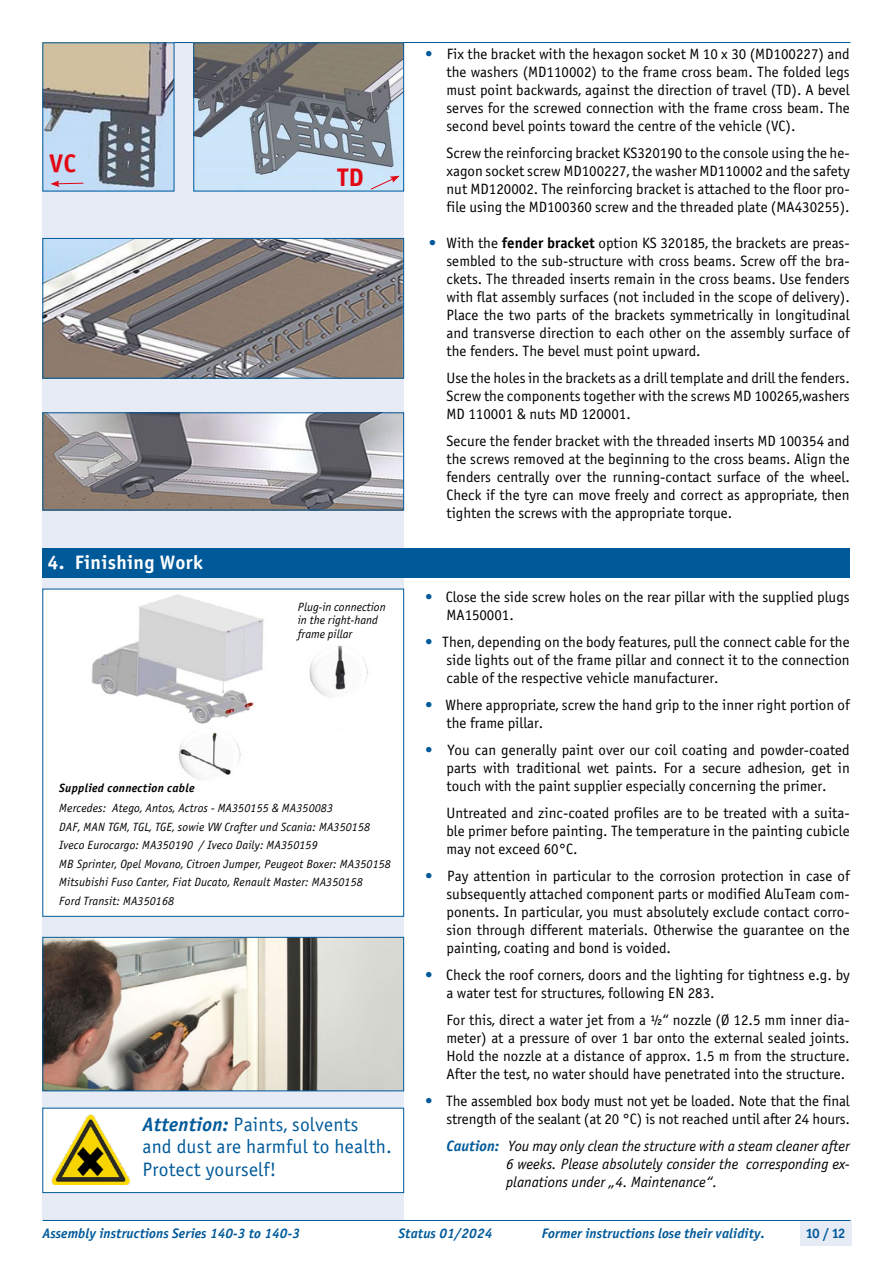
<style>
.page{position:relative;width:893px;height:1263px;background:#fff}
.page>*{position:absolute;margin:0;border:0;box-sizing:border-box;transform-origin:0 0}
.t1{font:25.5px "Officina Sans Bold ITC";color:#e30613}
.t2{font:19.5px/22.5px "Officina Sans Book ITC";letter-spacing:.01em;color:#005a9a}
.t3{font:19.5px "Officina Sans Bold ITC";letter-spacing:.02em;color:#fff}
.t4{font:15px/18px "Officina Sans Book ITC";color:#000;text-align:justify}
.t5{font:italic 15px/18px "Officina Sans Book ITC";color:#000;text-align:justify}
.t6{font:italic 13.8px "Officina Sans Bold ITC";letter-spacing:.005em;color:#005a9a}
.t7{font:13.8px "Officina Sans Bold ITC";color:#005a9a}
.t8{font:italic 12px/18.5px "Officina Sans Book ITC";letter-spacing:.01em;color:#000}
.t9{font:italic 12px "Officina Sans Bold ITC";letter-spacing:.02em;color:#000}
.s1{font-family:"Officina Sans Bold ITC";font-style:italic}
.s2{color:#005a9a}
.s3{font-family:"Officina Sans Bold ITC"}
.s4{font-family:"Officina Sans Bold ITC";color:#005a9a}
</style>
<div class="page">
<div style="left:43px;top:42px;width:361px;height:1178px;background:#e6ebf6"></div>
<div style="left:800px;top:1220px;width:51px;height:26px;background:#e6ebf6"></div>
<hr style="left:43px;top:1220px;width:807px;height:1px;background:#005a9a">
<hr style="left:43px;top:42px;width:807px;height:1px;background:#005a9a">
<img style="left:45px;top:939px;width:357px;height:150px">
<div style="left:43px;top:937px;width:361px;height:154px;border:1px solid #005a9a"></div>
<div style="left:43px;top:1108px;width:361px;height:84px;background:#fff"></div>
<img style="left:51px;top:1115px;width:78px;height:69px">
<div style="left:43px;top:1108px;width:361px;height:85px;border:1px solid #005a9a"></div>
<div style="left:43px;top:549px;width:807px;height:29px;background:#005a9a"></div>
<div style="left:43px;top:589px;width:361px;height:327px;background:#fff"></div>
<img style="left:91px;top:594px;width:277px;height:186px">
<div style="left:43px;top:589px;width:361px;height:328px;border:1px solid #005a9a"></div>
<img style="left:195px;top:45px;width:207px;height:144px">
<div style="left:193px;top:43px;width:211px;height:148px;border:1px solid #005a9a"></div>
<svg style="left:370px;top:176px;width:30px;height:14px"></svg>
<img style="left:45px;top:45px;width:127px;height:144px">
<svg style="left:50px;top:180px;width:34px;height:7px"></svg>
<img style="left:45px;top:240px;width:357px;height:136px">
<div style="left:43px;top:238px;width:361px;height:140px;border:1px solid #005a9a"></div>
<img style="left:45px;top:414px;width:357px;height:94px">
<div style="left:43px;top:412px;width:361px;height:98px;border:1px solid #005a9a"></div>
<h1 class="t1" style="left:49px;top:148px;width:28px">VC</h1>
<h1 class="t1" style="left:338px;top:161px;width:28px">TD</h1>
<h2 class="t3" style="left:47px;top:551px;width:157px">4. Finishing Work</h2>
<p class="t8" style="left:298px;top:600px;width:89px;line-height:13.5px">Plug-in connection in the right-hand frame pillar</p>
<p class="t9" style="left:59px;top:780px;width:137px">Supplied connection cable</p>
<p class="t8" style="left:59px;top:799px;width:333px">Mercedes: Atego, Antos, Actros - MA350155 &amp; MA350083<br>DAF, MAN TGM, TGL, TGE, sowie VW Crafter und Scania: MA350158<br>Iveco Eurocargo: MA350190 / Iveco Daily: MA350159<br>MB Sprinter, Opel Movano, Citroen Jumper, Peugeot Boxer: MA350158<br>Mitsubishi Fuso Canter, Fiat Ducato, Renault Master: MA350158<br>Ford Transit: MA350168</p>
<h2 class="t2" style="left:142px;top:1113px;width:251px"><span class="s1">Attention:</span> Paints, solvents and dust are harmful to health.<br>Protect yourself!</h2>
<p class="t4" style="left:446px;top:45px;width:405px;text-indent:-21px"><span class="s2">•</span> Fix the bracket with the hexagon socket M 10 x 30 (MD100227) and the washers (MD110002) to the frame cross beam. The folded legs must point backwards, against the direction of travel (TD). A bevel serves for the screwed connection with the frame cross beam. The second bevel points toward the centre of the vehicle (VC).</p>
<p class="t4" style="left:446px;top:144px;width:405px">Screw the reinforcing bracket KS320190 to the console using the he&shy;xagon socket screw MD100227, the washer MD110002 and the safety nut MD120002. The reinforcing bracket is attached to the floor pro&shy;file using the MD100360 screw and the threaded plate (MA430255).</p>
<p class="t4" style="left:446px;top:234px;width:405px;text-indent:-18px"><span class="s2">•</span> With the <span class="s3">fender bracket</span> option KS 320185, the brackets are preas&shy;sembled to the sub-structure with cross beams. Screw off the bra&shy;ckets. The threaded inserts remain in the cross beams. Use fenders with flat assembly surfaces (not included in the scope of delivery).<br>Place the two parts of the brackets symmetrically in longitudinal and transverse direction to each other on the assembly surface of the fenders. The bevel must point upward.</p>
<p class="t4" style="left:446px;top:369px;width:405px">Use the holes in the brackets as a drill template and drill the fenders.<br>Screw the components together with the screws MD 100265,washers MD 110001 &amp; nuts MD 120001.</p>
<p class="t4" style="left:446px;top:432px;width:405px">Secure the fender bracket with the threaded inserts MD 100354 and the screws removed at the beginning to the cross beams. Align the fenders centrally over the running-contact surface of the wheel.<br>Check if the tyre can move freely and correct as appropriate, then tighten the screws with the appropriate torque.</p>
<p class="t4" style="left:446px;top:588px;width:405px;text-indent:-21px"><span class="s2">•</span> Close the side screw holes on the rear pillar with the supplied plugs<br>MA150001.</p>
<p class="t4" style="left:446px;top:633px;width:405px;text-indent:-21px"><span class="s2">•</span> Then, depending on the body features, pull the connect cable for the side lights out of the frame pillar and connect it to the connection cable of the respective vehicle manufacturer.</p>
<p class="t4" style="left:446px;top:696px;width:405px;text-indent:-21px"><span class="s2">•</span> Where appropriate, screw the hand grip to the inner right portion of the frame pillar.</p>
<p class="t4" style="left:446px;top:741px;width:405px;text-indent:-21px"><span class="s2">•</span> You can generally paint over our coil coating and powder-coated parts with traditional wet paints. For a secure adhesion, get in touch with the paint supplier especially concerning the primer.</p>
<p class="t4" style="left:446px;top:804px;width:405px">Untreated and zinc-coated profiles are to be treated with a suita&shy;ble primer before painting. The temperature in the painting cubicle may not exceed 60°C.</p>
<p class="t4" style="left:446px;top:867px;width:405px;text-indent:-21px"><span class="s2">•</span> Pay attention in particular to the corrosion protection in case of subsequently attached component parts or modified AluTeam com&shy;ponents. In particular, you must absolutely exclude contact corro&shy;sion through different materials. Otherwise the guarantee on the painting, coating and bond is voided.</p>
<p class="t4" style="left:446px;top:966px;width:405px;text-indent:-21px"><span class="s2">•</span> Check the roof corners, doors and the lighting for tightness e.g. by a water test for structures, following EN 283.</p>
<p class="t4" style="left:446px;top:1011px;width:405px">For this, direct a water jet from a ½“ nozzle (Ø 12.5 mm inner dia&shy;meter) at a pressure of over 1 bar onto the external sealed joints.<br>Hold the nozzle at a distance of approx. 1.5 m from the structure.<br>After the test, no water should have penetrated into the structure.</p>
<p class="t4" style="left:425px;top:1092px;width:426px;text-align:right"><span class="s2">•</span> The assembled box body must not yet be loaded. Note that the final strength of the sealant (at 20 °C) is not reached until after 24 hours.</p>
<p class="t5" style="left:506px;top:1137px;width:345px;text-indent:-60px"><span class="s4">Caution:</span> You may only clean the structure with a steam cleaner after 6 weeks. Please absolutely consider the corresponding ex&shy;planations under „4. Maintenance“.</p>
<p class="t6" style="left:43px;top:1225px;width:259px">Assembly instructions Series 140-3 to 140-3</p>
<p class="t6" style="left:399px;top:1225px;width:95px">Status 01/2024</p>
<p class="t6" style="left:542px;top:1225px;width:225px">Former instructions lose their validity.</p>
<p class="t7" style="left:805px;top:1225px;width:41px">10 / 12</p>
</div>
